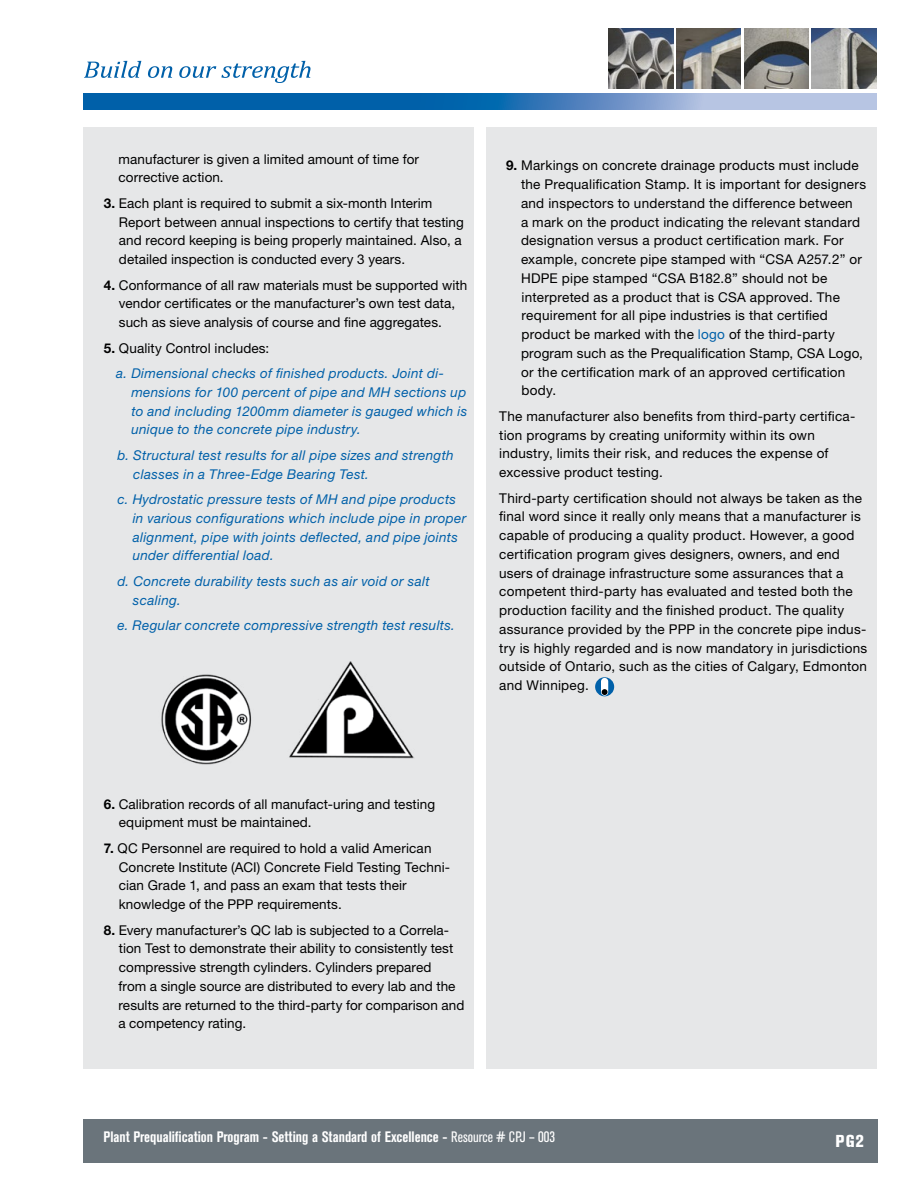
<style>
.page{position:relative;width:918px;height:1188px;background:#fff}
.page>*{position:absolute;margin:0;border:0;box-sizing:border-box;transform-origin:0 0}
.t1{font:800 condensed 17.1px "Akzidenz Grotesk BE";color:#fff}
.t2{font:700 condensed 15px "Akzidenz Grotesk BE";color:#fff}
.t3{font:13.5px/18.8px "Helvetica Neue";letter-spacing:.015em;color:#000}
.t4{font:italic 13.5px/18.8px "Helvetica Neue";letter-spacing:.025em;color:#0060a9}
.s1{font-weight:700}
.s2{font-weight:700;font-style:normal;color:#000}
.s3{font-style:normal;color:#000}
.s4{color:#0060a9}
.s5{font-weight:400}
</style>
<div class="page">
<div style="left:83px;top:1119px;width:795px;height:43px;background:#6a747b"></div>
<div style="left:83px;top:128px;width:391px;height:941px;background:#e6e7e8"></div>
<div style="left:486px;top:128px;width:391px;height:941px;background:#e6e7e8"></div>
<img style="left:609px;top:28px;width:64px;height:61px">
<img style="left:812px;top:28px;width:64px;height:61px">
<img style="left:744px;top:28px;width:65px;height:61px">
<img style="left:676px;top:28px;width:65px;height:61px">
<svg style="left:83px;top:93px;width:794px;height:16px;background:#4082bd"></svg>
<svg style="left:595px;top:677px;width:19px;height:19px"></svg>
<svg style="left:601px;top:678px;width:7px;height:18px"></svg>
<img style="left:161px;top:674px;width:91px;height:90px">
<img style="left:289px;top:662px;width:125px;height:96px">
<svg style="left:84px;top:61px;width:57px;height:17px"></svg>
<svg style="left:148px;top:66px;width:24px;height:12px"></svg>
<svg style="left:179px;top:61px;width:132px;height:22px"></svg>
<p class="t3" style="left:119px;top:149px;width:302px">manufacturer is given a limited amount of time for corrective action.</p>
<p class="t3" style="left:119px;top:193px;width:347px;text-indent:-15px"><span class="s1">3.</span> Each plant is required to submit a six-month Interim Report between annual inspections to certify that testing and record keeping is being properly maintained. Also, a detailed inspection is conducted every 3 years.</p>
<p class="t3" style="left:119px;top:275px;width:350px;text-indent:-15px"><span class="s1">4.</span> Conformance of all raw materials must be supported with vendor certificates or the manufacturer’s own test data, such as sieve analysis of course and fine aggregates.</p>
<p class="t4" style="left:116px;top:335px;width:329px;line-height:25.5px;text-indent:-12px"><span class="s2">5.</span> <span class="s3">Quality Control includes:<br></span>a. Dimensional checks of finished products. Joint di-</p>
<p class="t4" style="left:131px;top:382px;width:337px;text-align:justify">mensions for 100 percent of pipe and MH sections up to and including 1200mm diameter is gauged which is unique to the concrete pipe industry.</p>
<p class="t4" style="left:133px;top:445px;width:322px;text-indent:-16px">b. Structural test results for all pipe sizes and strength classes in a Three-Edge Bearing Test.</p>
<p class="t4" style="left:133px;top:490px;width:335px;text-indent:-15px">c. Hydrostatic pressure tests of MH and pipe products in various configurations which include pipe in proper alignment, pipe with joints deflected, and pipe joints under differential load.</p>
<p class="t4" style="left:133px;top:571px;width:298px;text-indent:-16px">d. Concrete durability tests such as air void or salt scaling.</p>
<p class="t4" style="left:117px;top:616px;width:339px">e. Regular concrete compressive strength test results.</p>
<p class="t3" style="left:521px;top:156px;width:347px;text-indent:-15px"><span class="s1">9.</span> Markings on concrete drainage products must include the Prequalification Stamp. It is important for designers and inspectors to understand the difference between<br>a mark on the product indicating the relevant standard designation versus a product certification mark. For example, concrete pipe stamped with “CSA A257.2” or HDPE pipe stamped “CSA B182.8” should not be interpreted as a product that is CSA approved. The requirement for all pipe industries is that certified product be marked with the <span class="s4">logo</span> of the third-party program such as the Prequalification Stamp, CSA Logo, or the certification mark of an approved certification body.</p>
<p class="t3" style="left:499px;top:406px;width:358px">The manufacturer also benefits from third-party certifica&shy;tion programs by creating uniformity within its own industry, limits their risk, and reduces the expense of excessive product testing.</p>
<p class="t3" style="left:499px;top:488px;width:370px">Third-party certification should not always be taken as the final word since it really only means that a manufacturer is capable of producing a quality product. However, a good certification program gives designers, owners, and end users of drainage infrastructure some assurances that a competent third-party has evaluated and tested both the production facility and the finished product. The quality assurance provided by the PPP in the concrete pipe indus&shy;try is highly regarded and is now mandatory in jurisdictions outside of Ontario, such as the cities of Calgary, Edmonton and Winnipeg.</p>
<p class="t3" style="left:119px;top:794px;width:318px;text-indent:-15px"><span class="s1">6.</span> Calibration records of all manufact-uring and testing equipment must be maintained.</p>
<p class="t3" style="left:119px;top:839px;width:333px;text-indent:-15px"><span class="s1">7.</span> QC Personnel are required to hold a valid American Concrete Institute (ACI) Concrete Field Testing Techni&shy;cian Grade 1, and pass an exam that tests their knowledge of the PPP requirements.</p>
<p class="t3" style="left:118px;top:920px;width:347px;text-indent:-15px"><span class="s1">8.</span> Every manufacturer’s QC lab is subjected to a Correla&shy;tion Test to demonstrate their ability to consistently test compressive strength cylinders. Cylinders prepared<br>from a single source are distributed to every lab and the results are returned to the third-party for comparison and a competency rating.</p>
<p class="t2" style="left:104px;top:1128px;width:453px">Plant Prequalification Program - Setting a Standard of Excellence - <span class="s5">Resource # CPJ – 003</span></p>
<p class="t1" style="left:836px;top:1131px;width:30px">PG2</p>
</div>
